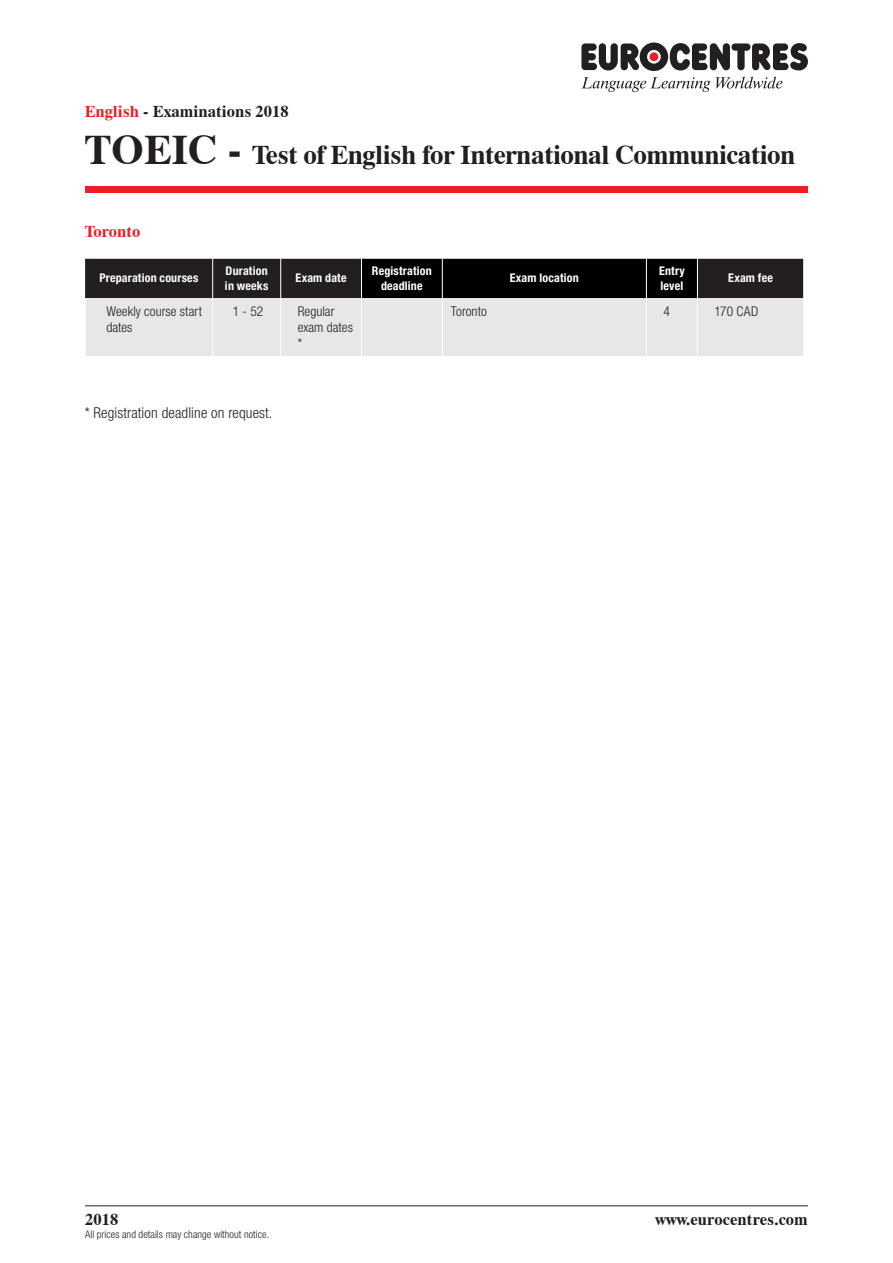
<style>
.page{position:relative;width:893px;height:1263px;background:#fff}
.page>*{position:absolute;margin:0;border:0;box-sizing:border-box;transform-origin:0 0}
.t1{font:700 27px "Dutch 801 BTWGL4";letter-spacing:-.02em;color:#231f20}
.t2{font:700 16.5px "Dutch 801 BTWGL4";color:#231f20}
.t3{font:700 16.5px "Dutch 801 BTWGL4";color:#ee1d23}
.t4{font:300 condensed 15px "Helvetica Neue LTW1 G";letter-spacing:.01em;color:#231f20}
.t5{font:300 condensed 13.5px/16.2px "Helvetica Neue LTW1 G";letter-spacing:.005em;color:#231f20}
.t6{font:700 condensed 12px/14.4px "Helvetica Neue LTW1 G";letter-spacing:.015em;color:#fff}
.t7{font:300 condensed 10.5px "Helvetica Neue LTW1 G";letter-spacing:.005em;color:#231f20}
.s1{color:#ee1d23}
.s2{font-size:42px}
</style>
<div class="page">
<svg style="left:581px;top:77px;width:201px;height:15px"></svg>
<svg style="left:581px;top:43px;width:227px;height:28px"></svg>
<hr style="left:85px;top:1205px;width:723px;height:1px;background:#231f20">
<div style="left:85px;top:186px;width:723px;height:7px;background:#ee1d23"></div>
<svg style="left:85px;top:259px;width:718px;height:97px;background:#909092"></svg>
<hr style="left:442px;top:298px;width:1px;height:58px;background:#fff">
<hr style="left:212px;top:259px;width:1px;height:39px;background:#fff">
<hr style="left:280px;top:259px;width:1px;height:39px;background:#fff">
<hr style="left:361px;top:259px;width:1px;height:39px;background:#fff">
<hr style="left:442px;top:259px;width:1px;height:39px;background:#fff">
<hr style="left:646px;top:259px;width:1px;height:39px;background:#fff">
<hr style="left:697px;top:259px;width:1px;height:39px;background:#fff">
<hr style="left:212px;top:298px;width:1px;height:58px;background:#fff">
<hr style="left:697px;top:298px;width:1px;height:58px;background:#fff">
<hr style="left:361px;top:298px;width:1px;height:58px;background:#fff">
<hr style="left:85px;top:298px;width:1px;height:58px;background:#fff">
<hr style="left:280px;top:298px;width:1px;height:58px;background:#fff">
<hr style="left:646px;top:298px;width:1px;height:58px;background:#fff">
<h2 class="t2" style="left:85px;top:100px;width:205px"><span class="s1">English</span> - Examinations 2018</h2>
<h1 class="t1" style="left:85px;top:135px;width:712px"><span class="s2">TOEIC -</span> Test of English for International Communication</h1>
<h2 class="t3" style="left:85px;top:219px;width:57px">Toronto</h2>
<p class="t6" style="left:99px;top:271px;width:100px">Preparation courses</p>
<p class="t6" style="left:225px;top:264px;width:45px">Duration in weeks</p>
<p class="t6" style="left:296px;top:271px;width:53px">Exam date</p>
<p class="t6" style="left:372px;top:264px;width:61px;text-align:center">Registration deadline</p>
<p class="t6" style="left:510px;top:271px;width:71px">Exam location</p>
<p class="t6" style="left:659px;top:264px;width:27px">Entry level</p>
<p class="t6" style="left:728px;top:271px;width:46px">Exam fee</p>
<p class="t5" style="left:106px;top:303px;width:97px">Weekly course start dates</p>
<p class="t5" style="left:233px;top:303px;width:32px">1 - 52</p>
<p class="t5" style="left:298px;top:303px;width:57px">Regular exam dates *</p>
<p class="t5" style="left:451px;top:303px;width:37px">Toronto</p>
<p class="t5" style="left:663px;top:303px;width:8px">4</p>
<p class="t5" style="left:714px;top:303px;width:45px">170 CAD</p>
<p class="t4" style="left:85px;top:404px;width:189px">* Registration deadline on request.</p>
<h2 class="t2" style="left:85px;top:1207px;width:35px">2018</h2>
<h2 class="t2" style="left:655px;top:1208px;width:154px">www.eurocentres.com</h2>
<p class="t7" style="left:85px;top:1228px;width:186px">All prices and details may change without notice.</p>
</div>
